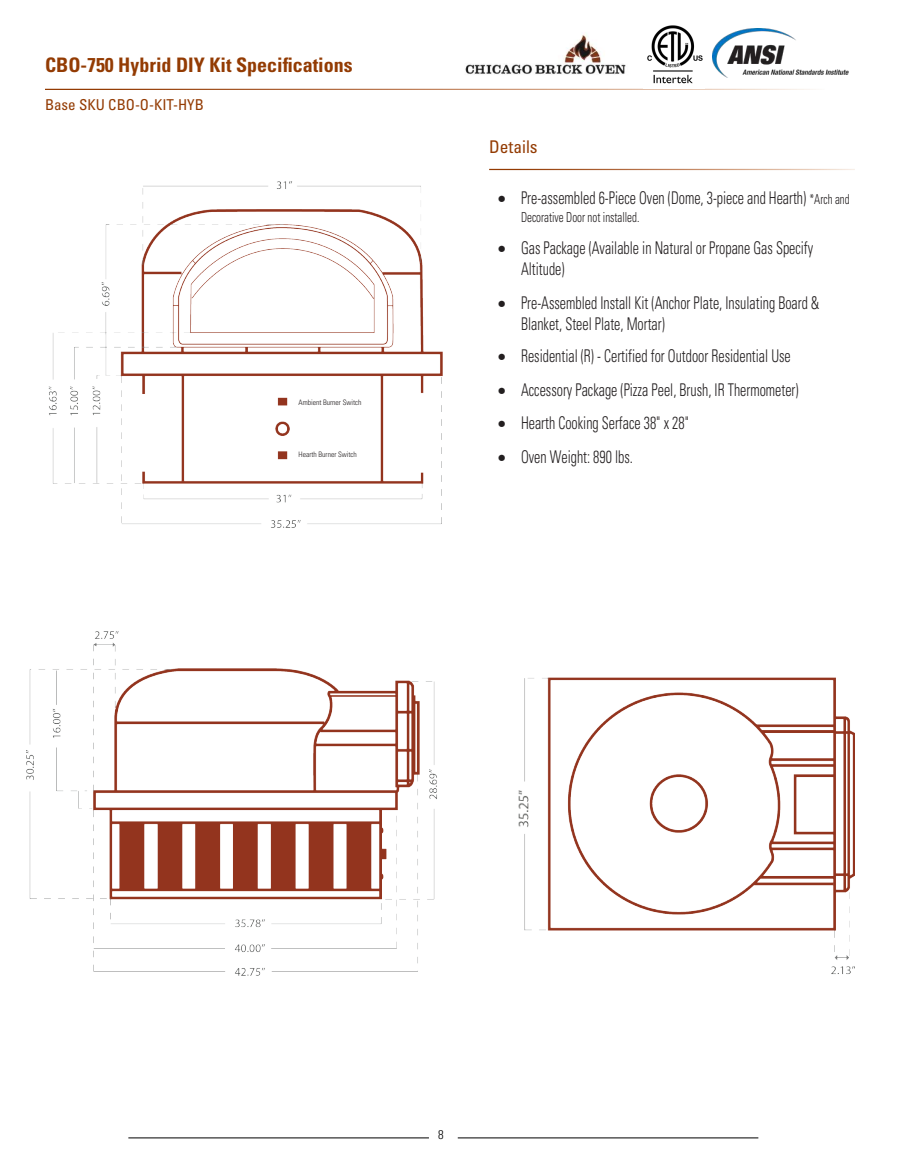
<style>
.page{position:relative;width:900px;height:1170px;background:#fff}
.page>*{position:absolute;margin:0;border:0;box-sizing:border-box;transform-origin:0 0}
.t1{font:700 condensed 20px "Univers LT Std";color:#933b03}
.t2{font:300 condensed 17.5px/21px "Univers LT Std";color:#231f20;scale:.8 1}
.t3{font:condensed 17.5px "Univers LT Std";color:#933b03}
.t4{font:condensed 15px "Univers LT Std";color:#933b03}
.t5{font:300 condensed 13.75px "Univers LT Std";color:#231f20;scale:.8 1}
.t6{font:300 condensed 12.5px "Univers LT Std";color:#000}
.t7{font:300 condensed 7.5px "Univers LT Std";color:#221e1f}
.s1{font-size:13.75px}
</style>
<div class="page">
<img style="left:465px;top:34px;width:161px;height:41px">
<img style="left:647px;top:25px;width:56px;height:59px">
<img style="left:713px;top:28px;width:135px;height:49px">
<img style="left:48px;top:181px;width:395px;height:347px">
<img style="left:26px;top:631px;width:411px;height:345px">
<img style="left:524px;top:677px;width:331px;height:297px">
<img style="left:518px;top:786px;width:20px;height:46px">
<hr style="left:128px;top:1138px;width:301px;height:1px;background:#000">
<hr style="left:458px;top:1138px;width:300px;height:1px;background:#000">
<p class="t1" style="left:45px;top:53px;width:309px">CBO-750 Hybrid DIY Kit Specifications</p>
<p class="t4" style="left:45px;top:95px;width:160px">Base SKU CBO-O-KIT-HYB</p>
<p class="t7" style="left:299px;top:398px;width:64px">Ambient Burner Switch</p>
<p class="t7" style="left:299px;top:450px;width:60px">Hearth Burner Switch</p>
<p class="t3" style="left:489px;top:135px;width:50px">Details</p>
<p class="t2" style="left:498px;top:188px;width:442px">• Pre-assembled 6-Piece Oven (Dome, 3-piece and Hearth) <span class="s1">*Arch and</span></p>
<p class="t5" style="left:521px;top:209px;width:150px">Decorative Door not installed.</p>
<p class="t2" style="left:521px;top:238px;width:367px;text-indent:-23px">• Gas Package (Available in Natural or Propane Gas Specify<br>Altitude)</p>
<p class="t2" style="left:521px;top:292px;width:375px;text-indent:-23px">• Pre-Assembled Install Kit (Anchor Plate, Insulating Board &amp;<br>Blanket, Steel Plate, Mortar)</p>
<p class="t2" style="left:498px;top:345px;width:368px">• Residential (R) - Certified for Outdoor Residential Use</p>
<p class="t2" style="left:498px;top:379px;width:378px">• Accessory Package (Pizza Peel, Brush, IR Thermometer)</p>
<p class="t2" style="left:498px;top:412px;width:241px">• Hearth Cooking Serface 38" x 28"</p>
<p class="t2" style="left:498px;top:446px;width:171px">• Oven Weight: 890 lbs.</p>
<p class="t6" style="left:438px;top:1128px;width:7px">8</p>
</div>
